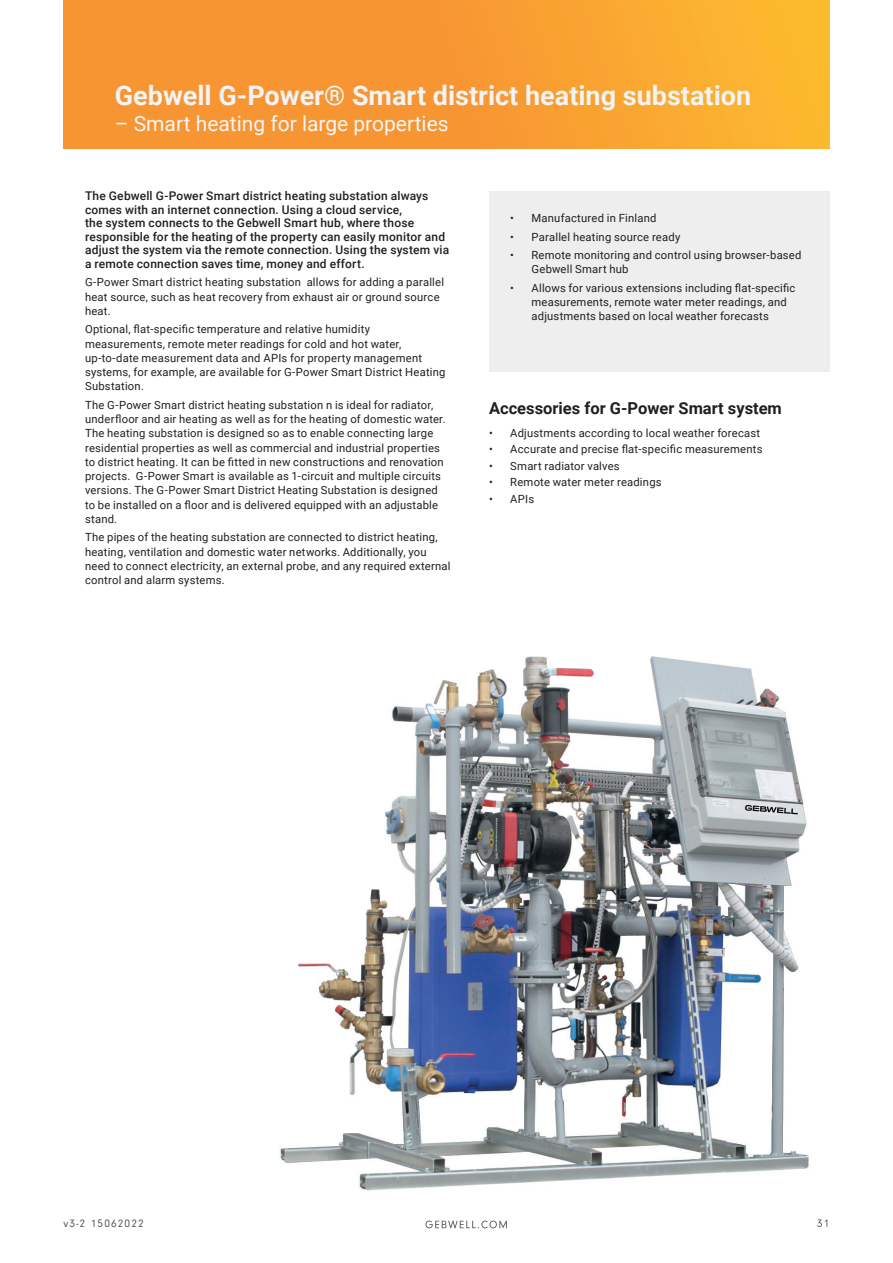
<style>
.page{position:relative;width:893px;height:1263px;background:#fff}
.page>*{position:absolute;margin:0;border:0;box-sizing:border-box;transform-origin:0 0}
.t1{font:700 27px "Roboto";color:#f2f3f4}
.t2{font:21px "Roboto";color:#f5f5f6}
.t3{font:700 16.5px "Roboto";color:#231f20}
.t4{font:500 12px/13.5px "Roboto";letter-spacing:.015em;color:#231f20}
.t5{font:11.25px/14.2px "Roboto";letter-spacing:.02em;color:#231f20}
.t6{font:11.25px "Neuzeit Gro";letter-spacing:.1em;color:#57585a}
</style>
<div class="page">
<div style="left:64px;top:0;width:765px;height:149px;background:linear-gradient(to right,#f68b34,#fbb230)"></div>
<div style="left:489px;top:191px;width:340px;height:180px;background:#eeeeef"></div>
<img style="left:280px;top:656px;width:548px;height:573px">
<svg style="left:817px;top:1219px;width:10px;height:8px"></svg>
<img style="left:425px;top:1220px;width:82px;height:8px">
<h1 class="t1" style="left:115px;top:77px;width:638px">Gebwell G-Power® Smart district heating substation</h1>
<h2 class="t2" style="left:115px;top:109px;width:335px">– Smart heating for large properties</h2>
<p class="t4" style="left:85px;top:189px;width:366px">The Gebwell G-Power Smart district heating substation always comes with an internet connection. Using a cloud service,<br>the system connects to the Gebwell Smart hub, where those responsible for the heating of the property can easily monitor and adjust the system via the remote connection. Using the system via a remote connection saves time, money and effort.</p>
<p class="t5" style="left:85px;top:275px;width:361px">G-Power Smart district heating substation allows for adding a parallel heat source, such as heat recovery from exhaust air or ground source heat.</p>
<p class="t5" style="left:85px;top:322px;width:362px">Optional, flat-specific temperature and relative humidity measurements, remote meter readings for cold and hot water, up-to-date measurement data and APIs for property management systems, for example, are available for G-Power Smart District Heating Substation.</p>
<p class="t5" style="left:85px;top:397px;width:362px">The G-Power Smart district heating substation n is ideal for radiator, underfloor and air heating as well as for the heating of domestic water.<br>The heating substation is designed so as to enable connecting large residential properties as well as commercial and industrial properties to district heating. It can be fitted in new constructions and renovation projects. G-Power Smart is available as 1-circuit and multiple circuits versions. The G-Power Smart District Heating Substation is designed to be installed on a floor and is delivered equipped with an adjustable stand.</p>
<p class="t5" style="left:85px;top:530px;width:367px">The pipes of the heating substation are connected to district heating, heating, ventilation and domestic water networks. Additionally, you need to connect electricity, an external probe, and any required external control and alarm systems.</p>
<p class="t5" style="left:510px;top:211px;width:148px">• Manufactured in Finland</p>
<p class="t5" style="left:510px;top:229px;width:172px">• Parallel heating source ready</p>
<p class="t5" style="left:531px;top:248px;width:271px;text-indent:-21px">• Remote monitoring and control using browser-based<br>Gebwell Smart hub</p>
<p class="t5" style="left:531px;top:280px;width:265px;text-indent:-21px">• Allows for various extensions including flat-specific measurements, remote water meter readings, and adjustments based on local weather forecasts</p>
<h3 class="t3" style="left:489px;top:397px;width:294px">Accessories for G-Power Smart system</h3>
<p class="t5" style="left:489px;top:425px;width:273px">• Adjustments according to local weather forecast</p>
<p class="t5" style="left:489px;top:442px;width:275px">• Accurate and precise flat-specific measurements</p>
<p class="t5" style="left:489px;top:458px;width:132px">• Smart radiator valves</p>
<p class="t5" style="left:489px;top:475px;width:174px">• Remote water meter readings</p>
<p class="t5" style="left:489px;top:491px;width:47px">• APIs</p>
<p class="t6" style="left:63px;top:1217px;width:82px">v3-2 15062022</p>
</div>
